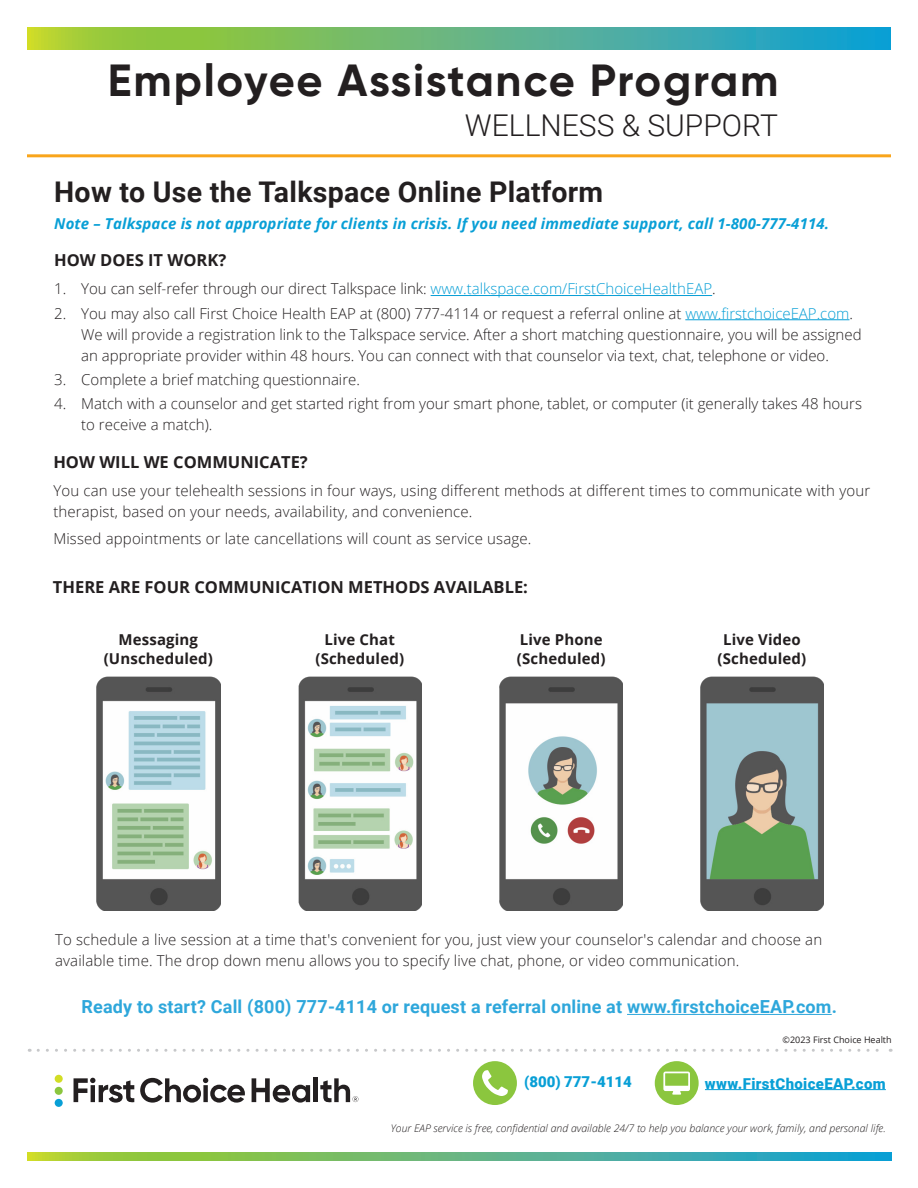
<style>
.page{position:relative;width:918px;height:1188px;background:#fff}
.page>*{position:absolute;margin:0;border:0;box-sizing:border-box;transform-origin:0 0}
.t1{font:700 45px "Gilroy";letter-spacing:.035em;color:#231f20}
.t2{font:300 30px "Roboto";color:#231f20}
.t3{font:700 28.5px "Roboto";letter-spacing:.01em;color:#231f20}
.t4{font:700 18px "Roboto";letter-spacing:.01em;color:#2ea7db}
.Body{font:700 16.5px "Open Sans";color:#231f20}
.Body-2{font:300 15px/21px "Open Sans";color:#231f20}
.t5{font:italic 700 15px "Open Sans";letter-spacing:.01em;color:#089fd6}
.Body-3{font:700 15px "Open Sans";letter-spacing:.01em;color:#231f20}
.t6{font:900 15px "Roboto";letter-spacing:.025em;color:#089fd6}
.t7{font:900 15px "Roboto";color:#089fd6}
.t8{font:italic 300 10.5px "Open Sans";color:#231f20}
.CONTINUED{font:9px "Open Sans";color:#231f20}
.s1{color:#089fd6}
</style>
<div class="page">
<svg style="left:27px;top:27px;width:864px;height:23px;background:#63b67f"></svg>
<hr style="left:27px;top:154px;width:864px;height:3px;background:#f9a51b">
<svg style="left:28px;top:1152px;width:864px;height:9px;background:#62b680"></svg>
<div style="left:55px;top:1099px;width:8px;height:8px;background:#089fd6;border-radius:50%"></div>
<div style="left:55px;top:1087px;width:8px;height:8px;background:#8bc63e;border-radius:50%"></div>
<div style="left:55px;top:1075px;width:8px;height:8px;background:#d2dd25;border-radius:50%"></div>
<svg style="left:74px;top:1078px;width:60px;height:25px"></svg>
<svg style="left:140px;top:1078px;width:105px;height:25px"></svg>
<svg style="left:252px;top:1078px;width:58px;height:25px"></svg>
<hr style="left:314px;top:1077px;width:4px;height:25px;background:#231f20">
<svg style="left:320px;top:1078px;width:38px;height:25px"></svg>
<svg style="left:38px;top:1049px;width:853px;height:3px"></svg>
<div style="left:471px;top:1059px;width:48px;height:48px;border:5px solid #fff;border-radius:50%"></div>
<div style="left:474px;top:1062px;width:42px;height:42px;background:#8bc63e;border-radius:50%"></div>
<div style="left:473px;top:1061px;width:44px;height:44px;border:2px solid #8bc63e;border-radius:50%"></div>
<svg style="left:482px;top:1070px;width:26px;height:26px"></svg>
<hr style="left:705px;top:1089px;width:181px;height:1px;background:#089fd6">
<div style="left:656px;top:1062px;width:41px;height:42px;background:#8bc63e;border-radius:50%"></div>
<div style="left:655px;top:1061px;width:44px;height:44px;border:2px solid #8bc63e;border-radius:50%"></div>
<svg style="left:663px;top:1072px;width:27px;height:23px"></svg>
<hr style="left:431px;top:295px;width:281px;height:1px;background:#089fd6">
<hr style="left:685px;top:319px;width:164px;height:1px;background:#089fd6">
<hr style="left:627px;top:1014px;width:205px;height:1px;background:#2ea7db">
<img style="left:97px;top:676px;width:123px;height:235px">
<img style="left:298px;top:676px;width:124px;height:235px">
<img style="left:499px;top:676px;width:123px;height:235px">
<img style="left:700px;top:676px;width:124px;height:235px">
<h1 class="t1" style="left:108px;top:53px;width:672px">Employee Assistance Program</h1>
<h2 class="t2" style="left:465px;top:104px;width:315px">WELLNESS &amp; SUPPORT</h2>
<h1 class="t3" style="left:54px;top:172px;width:551px">How to Use the Talkspace Online Platform</h1>
<p class="t5" style="left:54px;top:213px;width:777px">Note – Talkspace is not appropriate for clients in crisis. If you need immediate support, call 1-800-777-4114.</p>
<p class="Body" style="left:54px;top:248px;width:174px">HOW DOES IT WORK?</p>
<p class="Body-2" style="left:54px;top:278px;width:663px">1. You can self-refer through our direct Talkspace link: <span class="s1">www.talkspace.com/FirstChoiceHealthEAP</span>.</p>
<p class="Body-2" style="left:81px;top:302px;width:782px;text-indent:-27px">2. You may also call First Choice Health EAP at (800) 777-4114 or request a referral online at <span class="s1">www.firstchoiceEAP.com</span>.<br>We will provide a registration link to the Talkspace service. After a short matching questionnaire, you will be assigned an appropriate provider within 48 hours. You can connect with that counselor via text, chat, telephone or video.</p>
<p class="Body-2" style="left:54px;top:369px;width:307px">3. Complete a brief matching questionnaire.</p>
<p class="Body-2" style="left:81px;top:393px;width:782px;text-indent:-27px">4. Match with a counselor and get started right from your smart phone, tablet, or computer (it generally takes 48 hours to receive a match).</p>
<p class="Body" style="left:53px;top:450px;width:256px">HOW WILL WE COMMUNICATE?</p>
<p class="Body-2" style="left:53px;top:479px;width:818px">You can use your telehealth sessions in four ways, using different methods at different times to communicate with your therapist, based on your needs, availability, and convenience.</p>
<p class="Body-2" style="left:53px;top:528px;width:480px">Missed appointments or late cancellations will count as service usage.</p>
<p class="Body" style="left:53px;top:575px;width:477px">THERE ARE FOUR COMMUNICATION METHODS AVAILABLE:</p>
<p class="Body-3" style="left:119px;top:629px;width:81px">Messaging</p>
<p class="Body-3" style="left:104px;top:648px;width:111px">(Unscheduled)</p>
<p class="Body-3" style="left:325px;top:629px;width:72px">Live Chat</p>
<p class="Body-3" style="left:315px;top:648px;width:90px">(Scheduled)</p>
<p class="Body-3" style="left:520px;top:629px;width:84px">Live Phone</p>
<p class="Body-3" style="left:517px;top:648px;width:90px">(Scheduled)</p>
<p class="Body-3" style="left:723px;top:629px;width:79px">Live Video</p>
<p class="Body-3" style="left:718px;top:648px;width:90px">(Scheduled)</p>
<p class="Body-2" style="left:55px;top:929px;width:769px">To schedule a live session at a time that's convenient for you, just view your counselor's calendar and choose an available time. The drop down menu allows you to specify live chat, phone, or video communication.</p>
<h2 class="t4" style="left:82px;top:994px;width:757px">Ready to start? Call (800) 777-4114 or request a referral online at www.firstchoiceEAP.com.</h2>
<p class="CONTINUED" style="left:783px;top:1034px;width:111px">©2023 First Choice Health</p>
<p class="t7" style="left:524px;top:1071px;width:109px">(800) 777-4114</p>
<p class="t6" style="left:705px;top:1073px;width:182px">www.FirstChoiceEAP.com</p>
<p class="t8" style="left:391px;top:1121px;width:496px">Your EAP service is free, confidential and available 24/7 to help you balance your work, family, and personal life.</p>
</div>
